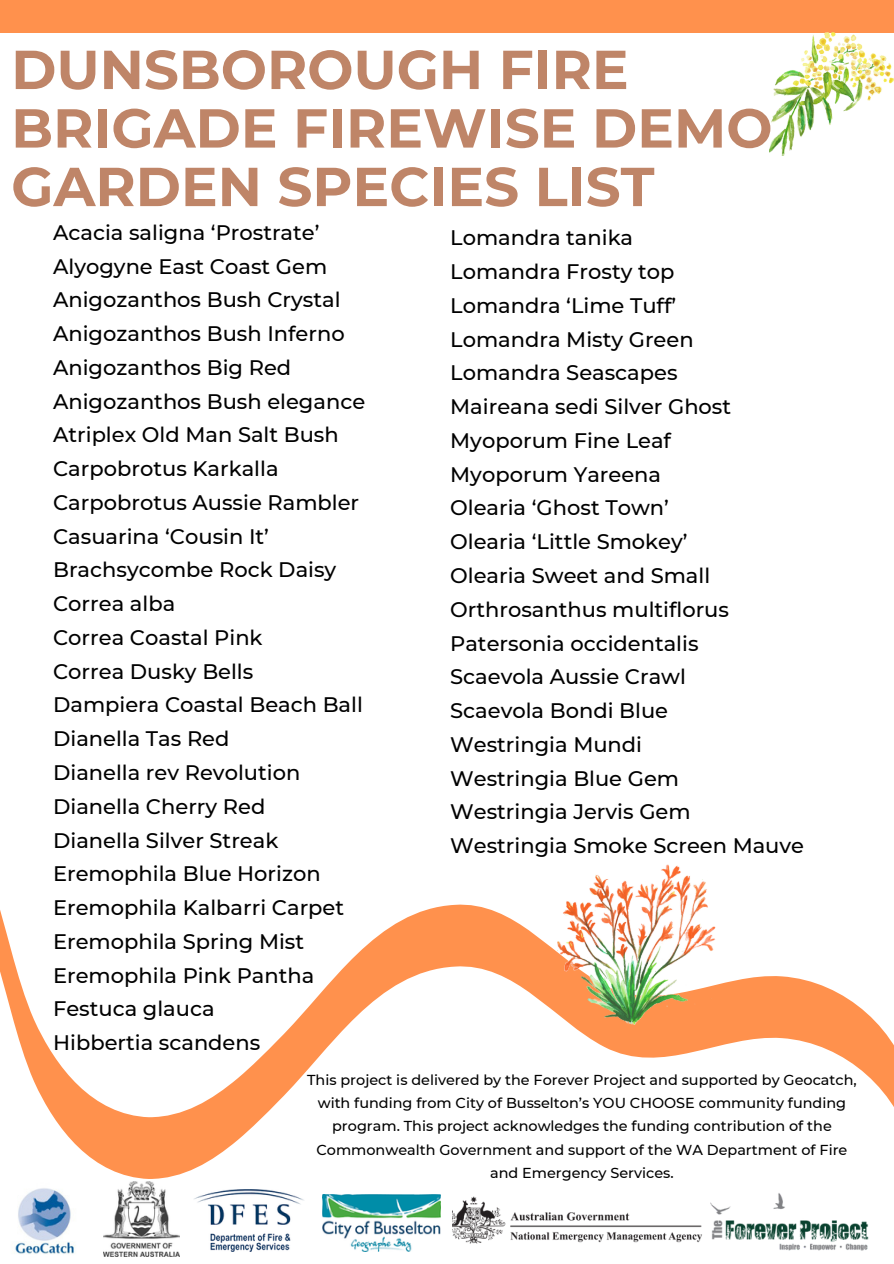
<style>
.page{position:relative;width:894px;height:1264px;background:#fff}
.page>*{position:absolute;margin:0;border:0;box-sizing:border-box;transform-origin:0 0}
.t1{font:700 54.75px/58.5px "Montserrat";color:#bf8568}
.t2{font:500 21px/33.8px "Montserrat";color:#000}
.t3{font:500 14.4px/23.4px "Montserrat";color:#000;text-align:center}
</style>
<div class="page">
<svg style="left:0;top:904px;width:893px;height:353px"></svg>
<div style="left:0;top:0;width:893px;height:33px;background:#ff914d"></div>
<img style="left:705px;top:1186px;width:174px;height:70px">
<img style="left:322px;top:1194px;width:118px;height:57px">
<img style="left:194px;top:1189px;width:110px;height:62px">
<img style="left:4px;top:1182px;width:81px;height:75px">
<img style="left:103px;top:1181px;width:77px;height:75px">
<img style="left:452px;top:1189px;width:252px;height:61px">
<img style="left:769px;top:33px;width:124px;height:122px">
<img style="left:557px;top:864px;width:157px;height:159px">
<p class="t1" style="left:11px;top:40px;width:762px">DUNSBOROUGH FIRE<br>BRIGADE FIREWISE DEMO<br>GARDEN SPECIES LIST</p>
<p class="t2" style="left:450px;top:221px;width:355px">Lomandra tanika<br>Lomandra Frosty top<br>Lomandra ‘Lime Tuff’<br>Lomandra Misty Green<br>Lomandra Seascapes<br>Maireana sedi Silver Ghost<br>Myoporum Fine Leaf<br>Myoporum Yareena<br>Olearia ‘Ghost Town’<br>Olearia ‘Little Smokey’<br>Olearia Sweet and Small<br>Orthrosanthus multiflorus<br>Patersonia occidentalis<br>Scaevola Aussie Crawl<br>Scaevola Bondi Blue<br>Westringia Mundi<br>Westringia Blue Gem<br>Westringia Jervis Gem<br>Westringia Smoke Screen Mauve</p>
<p class="t2" style="left:53px;top:215px;width:313px">Acacia saligna ‘Prostrate’<br>Alyogyne East Coast Gem<br>Anigozanthos Bush Crystal<br>Anigozanthos Bush Inferno<br>Anigozanthos Big Red<br>Anigozanthos Bush elegance<br>Atriplex Old Man Salt Bush<br>Carpobrotus Karkalla<br>Carpobrotus Aussie Rambler<br>Casuarina ‘Cousin It’<br>Brachsycombe Rock Daisy<br>Correa alba<br>Correa Coastal Pink<br>Correa Dusky Bells<br>Dampiera Coastal Beach Ball<br>Dianella Tas Red<br>Dianella rev Revolution<br>Dianella Cherry Red<br>Dianella Silver Streak<br>Eremophila Blue Horizon<br>Eremophila Kalbarri Carpet<br>Eremophila Spring Mist<br>Eremophila Pink Pantha<br>Festuca glauca<br>Hibbertia scandens</p>
<p class="t3" style="left:307px;top:1067px;width:551px">This project is delivered by the Forever Project and supported by Geocatch, with funding from City of Busselton’s YOU CHOOSE community funding program. This project acknowledges the funding contribution of the Commonwealth Government and support of the WA Department of Fire and Emergency Services.</p>
</div>
